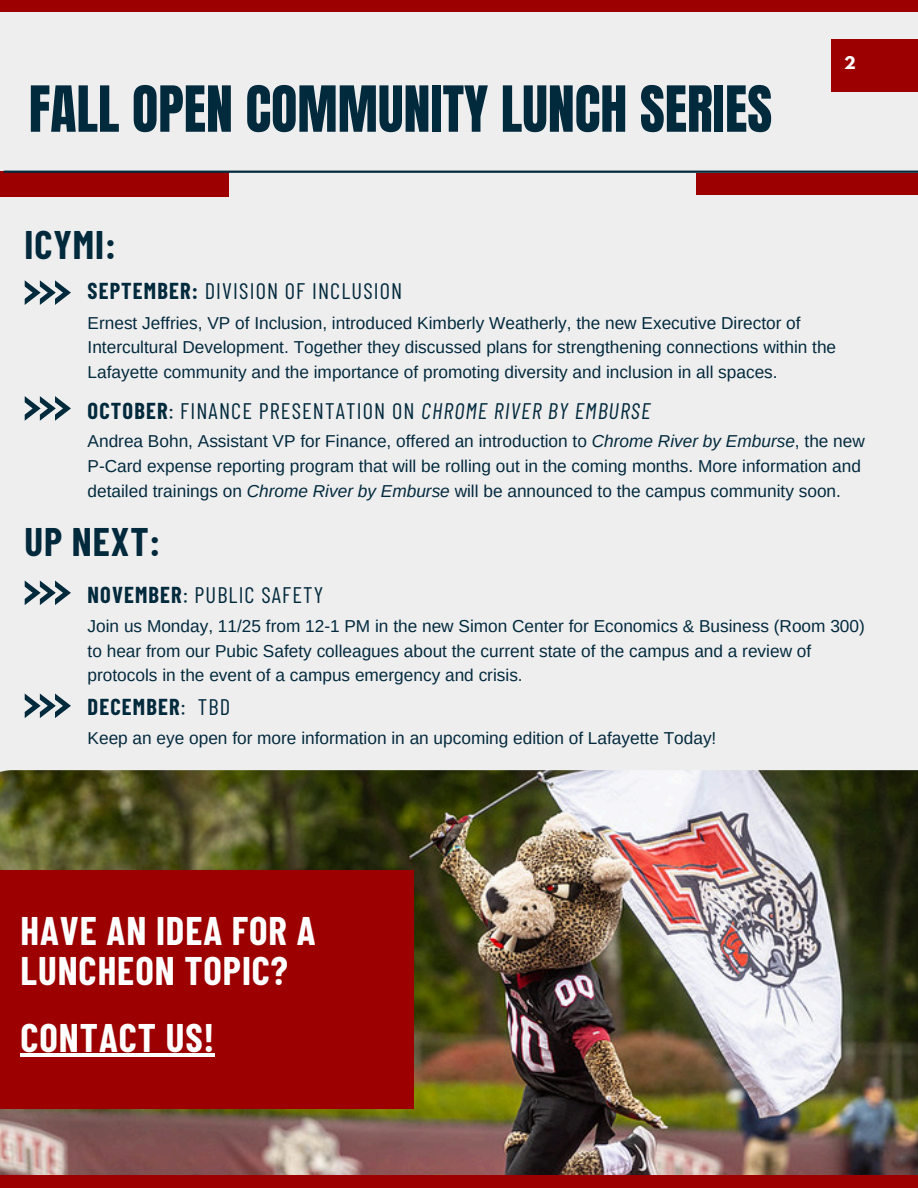
<style>
.page{position:relative;width:918px;height:1188px;background:#efeeef}
.page>*{position:absolute;margin:0;border:0;box-sizing:border-box;transform-origin:0 0}
.t1{font:54px "Anton";color:#022a3d}
.t2{font:700 39px/40.5px "Barlow Condensed";letter-spacing:.025em;color:#fff}
.t3{font:700 39px "Barlow Condensed";letter-spacing:.025em;color:#022a3d}
.t4{font:22.5px "Barlow Condensed";letter-spacing:.05em;color:#022a3d}
.t5{font:700 22.5px "Barlow Condensed";letter-spacing:.05em;color:#022a3d}
.t6{font:17.25px/24.8px "Arimo";color:#022a3d}
.t7{font:700 15.45px "League Spartan";color:#fff}
.s1{font-weight:700}
.s2{font-style:italic}
.s3{font-weight:400}
</style>
<div class="page">
<img style="left:0;top:770px;width:918px;height:405px">
<div style="left:0;top:0;width:918px;height:12px;background:#9d0000"></div>
<div style="left:0;top:1175px;width:918px;height:13px;background:#9d0000"></div>
<div style="left:832px;top:40px;width:86px;height:52px;background:#9d0000"></div>
<div style="left:0;top:870px;width:413px;height:239px;background:#9d0000"></div>
<svg style="left:25px;top:693px;width:46px;height:25px"></svg>
<svg style="left:25px;top:580px;width:46px;height:25px"></svg>
<svg style="left:25px;top:396px;width:46px;height:25px"></svg>
<svg style="left:25px;top:280px;width:46px;height:25px"></svg>
<div style="left:0;top:172px;width:228px;height:25px;background:#9d0000"></div>
<div style="left:696px;top:173px;width:222px;height:22px;background:#9d0000"></div>
<hr style="left:4px;top:171px;width:914px;height:2px;background:#022a3d">
<hr style="left:21px;top:1054px;width:194px;height:3px;background:#fff">
<h2 class="t1" style="left:29px;top:70px;width:745px">FALL OPEN COMMUNITY LUNCH SERIES</h2>
<p class="t7" style="left:844px;top:55px;width:13px">2</p>
<h2 class="t3" style="left:25px;top:220px;width:93px">ICYMI:</h2>
<p class="t4" style="left:88px;top:277px;width:316px"><span class="s1">SEPTEMBER:</span> DIVISION OF INCLUSION</p>
<h3 class="t6" style="left:88px;top:310px;width:750px">Ernest Jeffries, VP of Inclusion, introduced Kimberly Weatherly, the new Executive Director of<br>Intercultural Development. Together they discussed plans for strengthening connections within the<br>Lafayette community and the importance of promoting diversity and inclusion in all spaces.</h3>
<h3 class="t4" style="left:88px;top:396px;width:564px"><span class="s1">OCTOBER</span>: FINANCE PRESENTATION ON <span class="s2">CHROME RIVER BY EMBURSE</span></h3>
<p class="t6" style="left:88px;top:429px;width:779px">Andrea Bohn, Assistant VP for Finance, offered an introduction to <span class="s2">Chrome River by Emburse</span>, the new<br>P-Card expense reporting program that will be rolling out in the coming months. More information and detailed trainings on <span class="s2">Chrome River by Emburse</span> will be announced to the campus community soon.</p>
<p class="t3" style="left:25px;top:517px;width:137px">UP NEXT:</p>
<p class="t4" style="left:88px;top:580px;width:237px"><span class="s1">NOVEMBER</span>: PUBLIC SAFETY</p>
<p class="t6" style="left:88px;top:614px;width:779px">Join us Monday, 11/25 from 12-1 PM in the new Simon Center for Economics &amp; Business (Room 300) to hear from our Pubic Safety colleagues about the current state of the campus and a review of protocols in the event of a campus emergency and crisis.</p>
<p class="t5" style="left:88px;top:692px;width:144px">DECEMBER<span class="s3">: TBD</span></p>
<h3 class="t6" style="left:88px;top:725px;width:630px">Keep an eye open for more information in an upcoming edition of Lafayette Today!</h3>
<p class="t2" style="left:21px;top:909px;width:296px">HAVE AN IDEA FOR A<br>LUNCHEON TOPIC?</p>
<h3 class="t2" style="left:21px;top:1016px;width:195px">CONTACT US!</h3>
</div>
